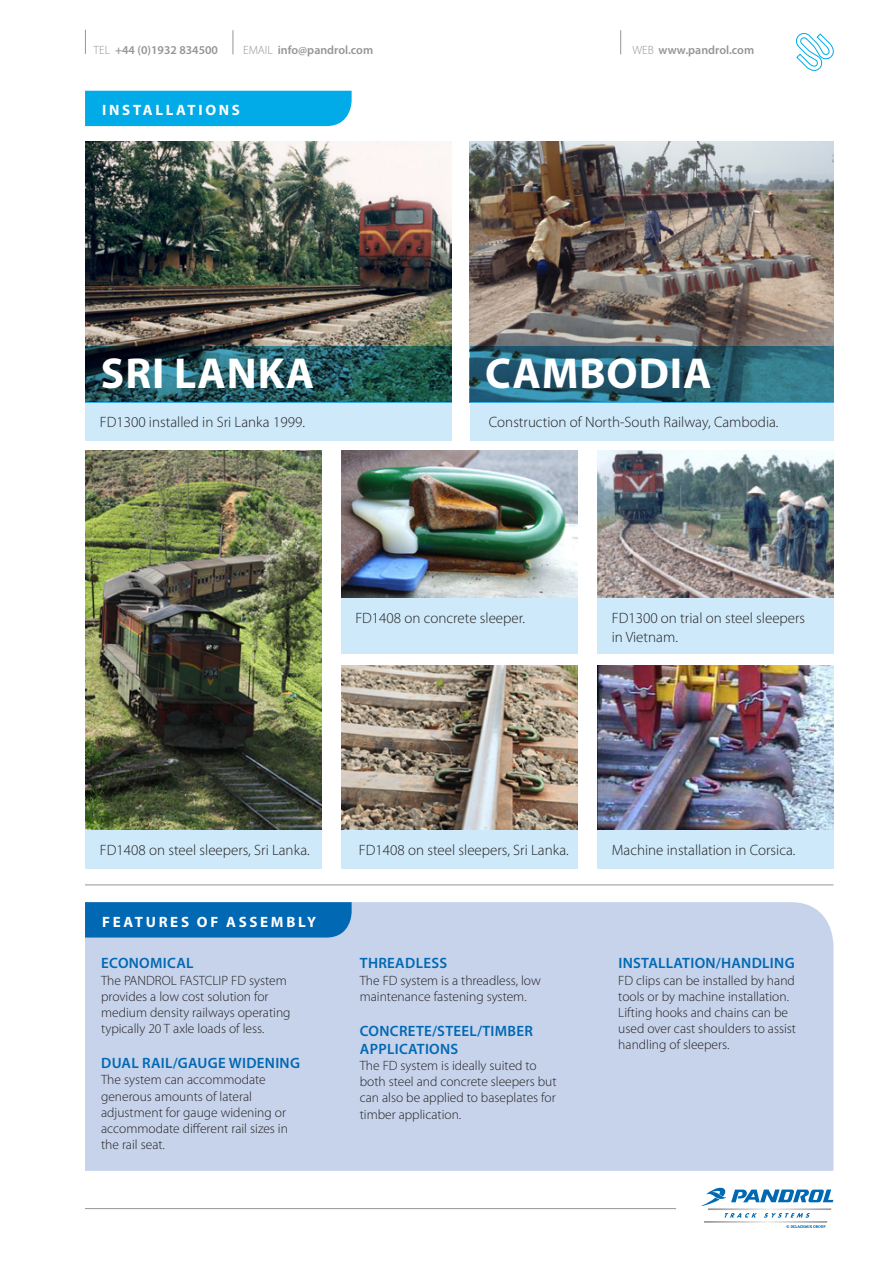
<style>
.page{position:relative;width:893px;height:1263px;background:#fff}
.page>*{position:absolute;margin:0;border:0;box-sizing:border-box;transform-origin:0 0}
.COVER_TITLE{font:700 43.5px "Myriad Pro";letter-spacing:.02em;color:#fff}
.INSTRUCTIONS_COPY{font:300 15px/19.5px "Myriad Pro";color:#231f20}
.INSTRUCTIONS_COPY-2{font:600 15px/18px "Myriad Pro";letter-spacing:.02em;color:#0168b3}
.SECTION_TITLES{font:700 15px "Myriad Pro";letter-spacing:.18em;color:#fff}
.INSTRUCTIONS_COPY-3{font:300 13.5px/16.2px "Myriad Pro";color:#231f20}
.CONTACT_DETAILS{font:600 12px "Myriad Pro";color:#939598}
.s1{font-weight:300}
</style>
<div class="page">
<hr style="left:85px;top:1208px;width:591px;height:1px;background:#939598">
<svg style="left:85px;top:30px;width:1px;height:24px"></svg>
<svg style="left:620px;top:30px;width:1px;height:24px"></svg>
<svg style="left:233px;top:30px;width:1px;height:24px"></svg>
<svg style="left:702px;top:1188px;width:131px;height:40px"></svg>
<svg style="left:796px;top:33px;width:38px;height:38px"></svg>
<img style="left:470px;top:142px;width:364px;height:204px">
<img style="left:86px;top:142px;width:366px;height:204px">
<img style="left:341px;top:451px;width:236px;height:147px">
<img style="left:341px;top:665px;width:236px;height:165px">
<img style="left:598px;top:451px;width:236px;height:147px">
<img style="left:598px;top:665px;width:236px;height:165px">
<img style="left:86px;top:451px;width:236px;height:379px">
<div style="left:86px;top:402px;width:366px;height:39px;background:#cee9f9"></div>
<div style="left:598px;top:598px;width:236px;height:56px;background:#cee9f9"></div>
<div style="left:598px;top:830px;width:236px;height:38px;background:#cee9f9"></div>
<div style="left:341px;top:598px;width:236px;height:56px;background:#cee9f9"></div>
<div style="left:341px;top:830px;width:236px;height:38px;background:#cee9f9"></div>
<div style="left:86px;top:830px;width:236px;height:38px;background:#cee9f9"></div>
<div style="left:85px;top:902px;width:748px;height:269px;background:#c6d3eb"></div>
<div style="left:85px;top:902px;width:267px;height:35px;background:#0168b3"></div>
<div style="left:470px;top:402px;width:364px;height:39px;background:#cee9f9"></div>
<div style="left:85px;top:91px;width:267px;height:35px;background:#00abe7"></div>
<hr style="left:85px;top:884px;width:748px;height:1px;background:#939598">
<svg style="left:470px;top:346px;width:364px;height:56px;background:#286378"></svg>
<svg style="left:86px;top:346px;width:366px;height:56px;background:#1f5055"></svg>
<p class="CONTACT_DETAILS" style="left:94px;top:44px;width:126px"><span class="s1">TEL</span> +44 (0)1932 834500</p>
<p class="CONTACT_DETAILS" style="left:243px;top:43px;width:132px"><span class="s1">EMAIL</span> info@pandrol.com</p>
<p class="CONTACT_DETAILS" style="left:632px;top:43px;width:123px"><span class="s1">WEB</span> www.pandrol.com</p>
<p class="SECTION_TITLES" style="left:102px;top:101px;width:139px">INSTALLATIONS</p>
<p class="COVER_TITLE" style="left:101px;top:349px;width:215px">SRI LANKA</p>
<p class="COVER_TITLE" style="left:485px;top:349px;width:228px">CAMBODIA</p>
<p class="INSTRUCTIONS_COPY" style="left:100px;top:412px;width:207px">FD1300 installed in Sri Lanka 1999.</p>
<p class="INSTRUCTIONS_COPY" style="left:489px;top:412px;width:291px">Construction of North-South Railway, Cambodia.</p>
<p class="INSTRUCTIONS_COPY" style="left:355px;top:608px;width:171px">FD1408 on concrete sleeper.</p>
<p class="INSTRUCTIONS_COPY" style="left:612px;top:608px;width:195px">FD1300 on trial on steel sleepers in Vietnam.</p>
<p class="INSTRUCTIONS_COPY" style="left:100px;top:840px;width:211px">FD1408 on steel sleepers, Sri Lanka.</p>
<p class="INSTRUCTIONS_COPY" style="left:359px;top:840px;width:211px">FD1408 on steel sleepers, Sri Lanka.</p>
<p class="SECTION_TITLES" style="left:102px;top:914px;width:215px">FEATURES OF ASSEMBLY</p>
<p class="INSTRUCTIONS_COPY-2" style="left:101px;top:955px;width:94px">ECONOMICAL</p>
<p class="INSTRUCTIONS_COPY-3" style="left:101px;top:972px;width:191px">The PANDROL FASTCLIP FD system provides a low cost solution for medium density railways operating typically 20 T axle loads of less.</p>
<p class="INSTRUCTIONS_COPY-2" style="left:101px;top:1054px;width:200px">DUAL RAIL/GAUGE WIDENING</p>
<p class="INSTRUCTIONS_COPY-3" style="left:101px;top:1072px;width:188px">The system can accommodate generous amounts of lateral adjustment for gauge widening or accommodate different rail sizes in the rail seat.</p>
<p class="INSTRUCTIONS_COPY-2" style="left:360px;top:955px;width:89px">THREADLESS</p>
<p class="INSTRUCTIONS_COPY-3" style="left:360px;top:972px;width:183px">The FD system is a threadless, low maintenance fastening system.</p>
<p class="INSTRUCTIONS_COPY-2" style="left:360px;top:1022px;width:175px">CONCRETE/STEEL/TIMBER<br>APPLICATIONS</p>
<p class="INSTRUCTIONS_COPY-3" style="left:360px;top:1057px;width:198px">The FD system is ideally suited to both steel and concrete sleepers but can also be applied to baseplates for timber application.</p>
<p class="INSTRUCTIONS_COPY" style="left:612px;top:840px;width:185px">Machine installation in Corsica.</p>
<p class="INSTRUCTIONS_COPY-2" style="left:618px;top:955px;width:178px">INSTALLATION/HANDLING</p>
<p class="INSTRUCTIONS_COPY-3" style="left:618px;top:972px;width:179px">FD clips can be installed by hand tools or by machine installation.<br>Lifting hooks and chains can be used over cast shoulders to assist handling of sleepers.</p>
</div>
